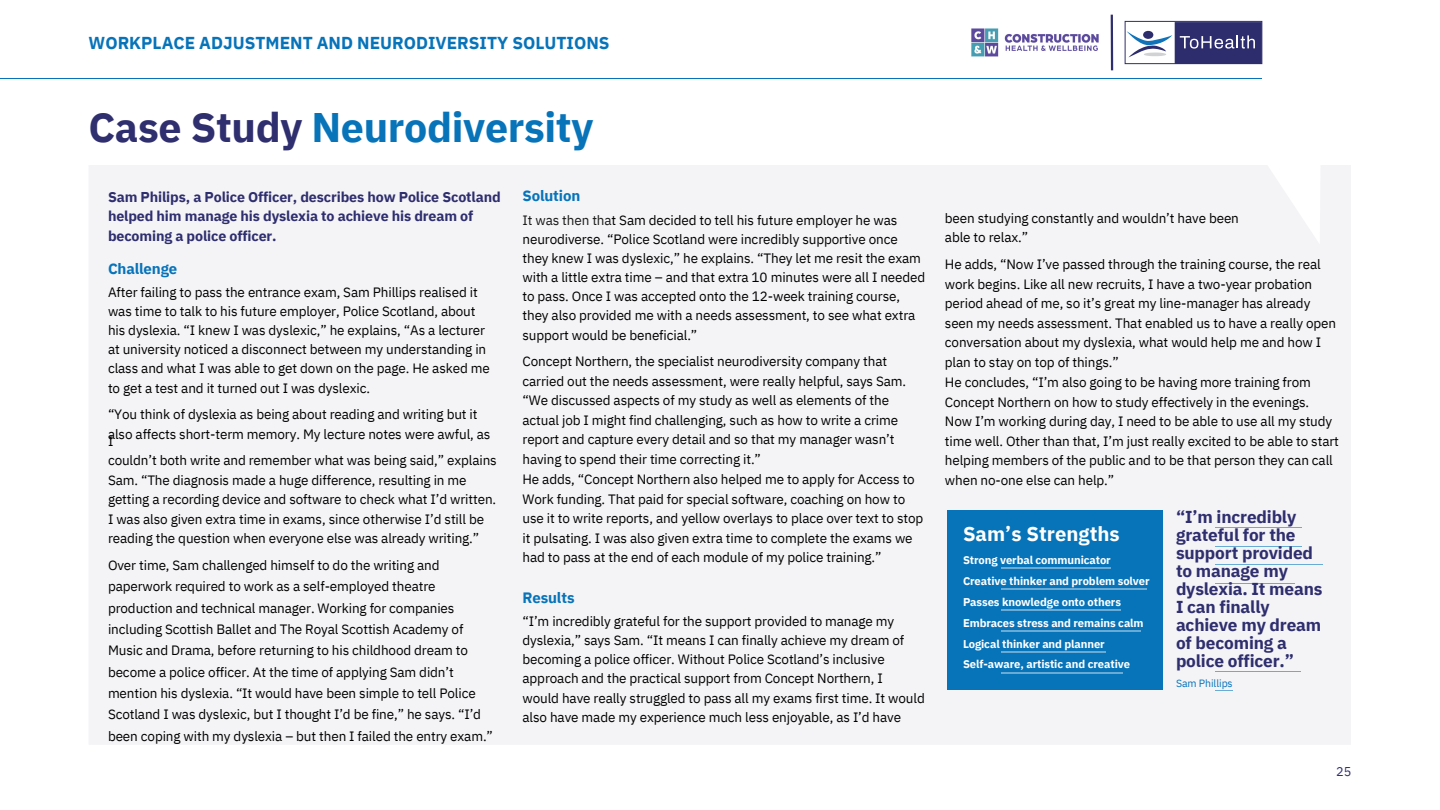
<style>
.page{position:relative;width:1440px;height:810px;background:#fff}
.page>*{position:absolute;margin:0;border:0;box-sizing:border-box;transform-origin:0 0}
.t1{font:700 41.25px "IBM Plex Sans";letter-spacing:-.01em;color:#0773b9}
.t2{font:700 20.25px "IBM Plex Sans";color:#fff}
.t3{font:700 17.25px/18px "IBM Plex Sans";letter-spacing:-.01em;color:#2f2e6e}
.t4{font:700 17.25px "IBM Plex Sans";color:#0773b9}
.t5{font:700 15px "IBM Plex Sans";letter-spacing:-.01em;color:#0773b9}
.t6{font:700 14.25px/19.6px "IBM Plex Sans";letter-spacing:-.01em;color:#2f2e6e}
.t7{font:13.5px/19.6px "IBM Plex Sans";letter-spacing:-.01em;color:#000}
.t8{font:12.75px "IBM Plex Sans";color:#2f2e6e}
.t9{font:700 11.25px/20.9px "IBM Plex Sans";letter-spacing:-.01em;color:#fff}
.t10{font:10.5px "IBM Plex Sans";letter-spacing:-.01em;color:#0773b9}
.s1{color:#2f2e6e}
.s2{color:#1a1a1a}
</style>
<div class="page">
<div style="left:89px;top:165px;width:1262px;height:579px;background:#f4f4f7"></div>
<div style="left:948px;top:510px;width:215px;height:179px;background:#0773b9"></div>
<hr style="left:1002px;top:568px;width:109px;height:1px;background:#6aabd5">
<hr style="left:1002px;top:589px;width:145px;height:1px;background:#6aabd5">
<hr style="left:1002px;top:610px;width:119px;height:1px;background:#6aabd5">
<hr style="left:1002px;top:631px;width:138px;height:1px;background:#6aabd5">
<hr style="left:1002px;top:652px;width:103px;height:1px;background:#6aabd5">
<hr style="left:1002px;top:673px;width:121px;height:1px;background:#6aabd5">
<svg style="left:1215px;top:691px;width:18px;height:1px"></svg>
<hr style="left:0;top:78px;width:1262px;height:1px;background:#0773b9">
<hr style="left:1215px;top:565px;width:108px;height:1px;background:#6aabd5">
<hr style="left:1215px;top:527px;width:87px;height:1px;background:#6aabd5">
<hr style="left:1215px;top:546px;width:86px;height:1px;background:#6aabd5">
<hr style="left:1215px;top:671px;width:85px;height:1px;background:#6aabd5">
<hr style="left:1215px;top:583px;width:80px;height:1px;background:#6aabd5">
<svg style="left:1174px;top:23px;width:2px;height:39px"></svg>
<div style="left:1176px;top:22px;width:86px;height:42px;background:#2d2d6d"></div>
<svg style="left:1127px;top:30px;width:45px;height:28px"></svg>
<div style="left:1125px;top:21px;width:137px;height:44px;border:1px solid #fff"></div>
<svg style="left:1180px;top:35px;width:75px;height:14px"></svg>
<div style="left:1125px;top:21px;width:137px;height:43px;border:1px solid #2f2e6e"></div>
<svg style="left:1110px;top:14px;width:4px;height:57px"></svg>
<img style="left:971px;top:28px;width:128px;height:29px">
<p class="t4" style="left:89px;top:31px;width:523px">WORKPLACE ADJUSTMENT AND NEURODIVERSITY SOLUTIONS</p>
<h1 class="t1" style="left:88px;top:100px;width:506px"><span class="s1">Case Study</span> Neurodiversity</h1>
<p class="t6" style="left:108px;top:186px;width:394px">Sam Philips, a Police Officer, describes how Police Scotland helped him manage his dyslexia to achieve his dream of becoming a police officer.</p>
<p class="t5" style="left:108px;top:258px;width:71px">Challenge</p>
<p class="t7" style="left:108px;top:282px;width:383px;line-height:19.1px">After failing to pass the entrance exam, Sam Phillips realised it was time to talk to his future employer, Police Scotland, about his dyslexia. “I knew I was dyslexic,” he explains, “As a lecturer at university noticed a disconnect between my understanding in class and what I was able to get down on the page. He asked me to get a test and it turned out I was dyslexic.</p>
<p class="t7" style="left:108px;top:404px;width:384px;line-height:20.2px">“You think of dyslexia as being about reading and writing but it also affects short-term memory. My lecture notes were awful, as</p>
<p class="t7" style="left:108px;top:431px;width:390px;line-height:19.4px">I<br>couldn’t both write and remember what was being said,” explains Sam. “The diagnosis made a huge difference, resulting in me getting a recording device and software to check what I’d written.<br>I was also given extra time in exams, since otherwise I’d still be reading the question when everyone else was already writing.”</p>
<p class="t7" style="left:108px;top:554px;width:387px;line-height:21.4px">Over time, Sam challenged himself to do the writing and paperwork required to work as a self-employed theatre production and technical manager. Working for companies including Scottish Ballet and The Royal Scottish Academy of Music and Drama, before returning to his childhood dream to become a police officer. At the time of applying Sam didn’t mention his dyslexia. “It would have been simple to tell Police Scotland I was dyslexic, but I thought I’d be fine,” he says. “I’d been coping with my dyslexia – but then I failed the entry exam.”</p>
<p class="t5" style="left:523px;top:186px;width:59px">Solution</p>
<p class="t7" style="left:523px;top:210px;width:404px;line-height:19.1px"><span class="s2">It was then tha</span>t Sam decided to tell his future employer he was neurodiverse. “Police Scotland were incredibly supportive once they knew I was dyslexic,” he explains. “They let me resit the exam with a little extra time – and that extra 10 minutes were all I needed to pass. Once I was accepted onto the 12-week training course, they also provided me with a needs assessment, to see what extra support would be beneficial.”</p>
<p class="t7" style="left:523px;top:351px;width:402px">Concept Northern, the specialist neurodiversity company that carried out the needs assessment, were really helpful, says Sam. “We discussed aspects of my study as well as elements of the actual job I might find challenging, such as how to write a crime report and capture every detail and so that my manager wasn’t having to spend their time correcting it.”<br>He adds, “Concept Northern also helped me to apply for Access to Work funding. That paid for special software, coaching on how to use it to write reports, and yellow overlays to place over text to stop it pulsating. I was also given extra time to complete the exams we had to pass at the end of each module of my police training.”</p>
<p class="t5" style="left:523px;top:587px;width:54px">Results</p>
<p class="t7" style="left:523px;top:611px;width:404px;line-height:19.1px">“I’m incredibly grateful for the support provided to manage my dyslexia,” says Sam. “It means I can finally achieve my dream of becoming a police officer. Without Police Scotland’s inclusive approach and the practical support from Concept Northern, I<br>would have really struggled to pass all my exams first time. It would also have made my experience much less enjoyable, as I’d have</p>
<p class="t7" style="left:945px;top:209px;width:296px;line-height:19.1px">been studying constantly and wouldn’t have been able to relax.”</p>
<p class="t7" style="left:945px;top:254px;width:396px">He adds, “Now I’ve passed through the training course, the real work begins. Like all new recruits, I have a two-year probation period ahead of me, so it’s great my line-manager has already seen my needs assessment. That enabled us to have a really open conversation about my dyslexia, what would help me and how I plan to stay on top of things.”<br>He concludes, “I’m also going to be having more training from Concept Northern on how to study effectively in the evenings.<br>Now I’m working during day, I need to be able to use all my study time well. Other than that, I’m just really excited to be able to start helping members of the public and to be that person they can call when no-one else can help.”</p>
<h2 class="t2" style="left:963px;top:521px;width:158px">Sam’s Strengths</h2>
<p class="t9" style="left:963px;top:550px;width:188px">Strong verbal communicator<br>Creative thinker and problem solver<br>Passes knowledge onto others<br>Embraces stress and remains calm<br>Logical thinker and planner<br>Self-aware, artistic and creative</p>
<p class="t3" style="left:1176px;top:507px;width:148px">“I’m incredibly grateful for the support provided to manage my dyslexia. It means<br>I can finally achieve my dream of becoming a police officer.”</p>
<p class="t10" style="left:1176px;top:676px;width:58px">Sam Phillips</p>
<p class="t8" style="left:1336px;top:763px;width:17px">25</p>
</div>
